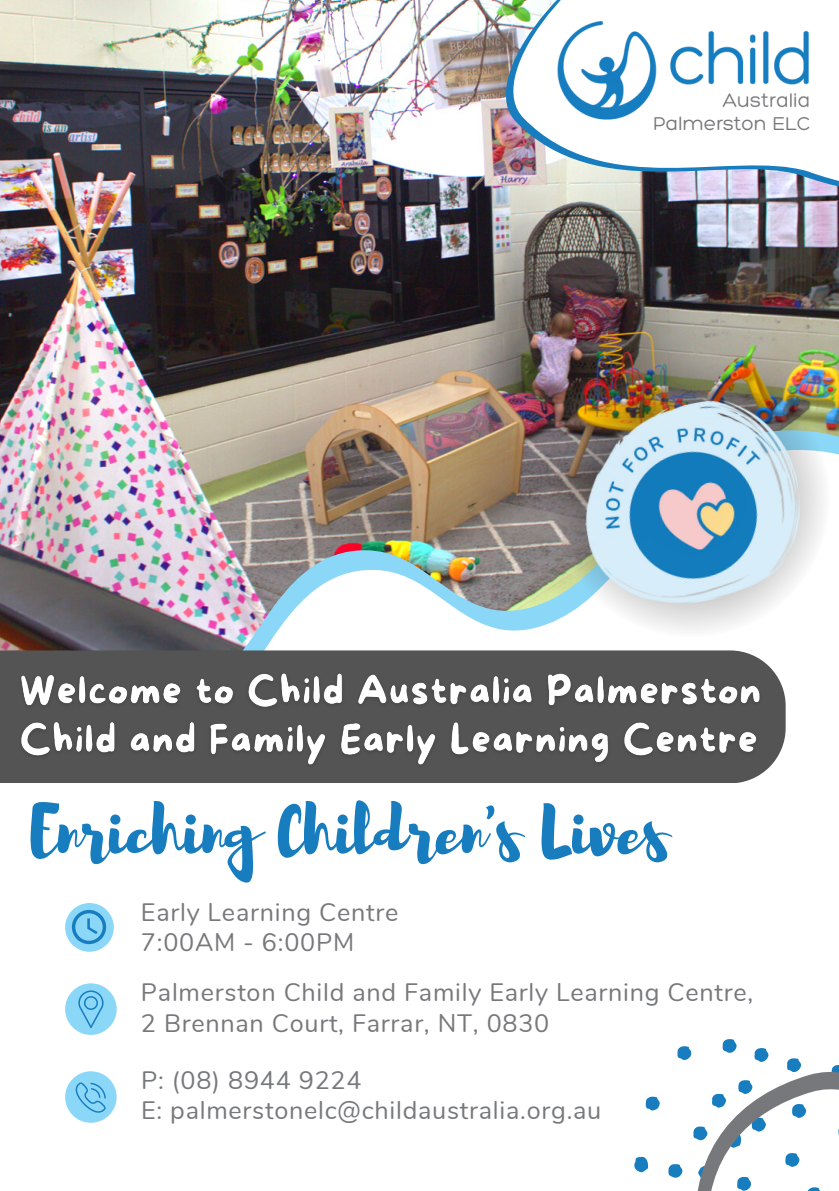
<style>
.page{position:relative;width:839px;height:1191px;background:#fff}
.page>*{position:absolute;margin:0;border:0;box-sizing:border-box;transform-origin:0 0}
.t1{font:67.2px "Brusher";color:#177dbf}
.t2{font:25.2px/30.2px "Nunito";letter-spacing:.03em;color:#77787b}
.t3{font:300 20.2px "Hero";color:#77787b}
</style>
<div class="page">
<img style="left:0;top:0;width:461px;height:105px">
<img style="left:0;top:125px;width:838px;height:1048px">
<img style="left:461px;top:0;width:377px;height:291px">
<img style="left:469px;top:0;width:369px;height:287px">
<img style="left:552px;top:360px;width:278px;height:277px">
<svg style="left:0;top:650px;width:785px;height:133px;background:#5e5e5e"></svg>
<div style="left:65px;top:1071px;width:52px;height:52px;background:#8bd7f8;border-radius:50%"></div>
<svg style="left:75px;top:1082px;width:31px;height:31px"></svg>
<div style="left:65px;top:983px;width:52px;height:52px;background:#8bd7f8;border-radius:50%"></div>
<svg style="left:78px;top:990px;width:25px;height:38px"></svg>
<img style="left:529px;top:0;width:309px;height:151px">
<div style="left:65px;top:903px;width:49px;height:49px;background:#8bd7f8;border-radius:50%"></div>
<svg style="left:72px;top:910px;width:34px;height:34px"></svg>
<img style="left:567px;top:388px;width:248px;height:231px">
<svg style="left:633px;top:1157px;width:15px;height:15px"></svg>
<svg style="left:645px;top:1097px;width:15px;height:14px"></svg>
<svg style="left:668px;top:1039px;width:171px;height:152px"></svg>
<img style="left:12px;top:667px;width:754px;height:106px">
<p class="t3" style="left:653px;top:111px;width:159px">Palmerston ELC</p>
<p class="t1" style="left:31px;top:787px;width:638px">Enriching Children's Lives</p>
<p class="t2" style="left:141px;top:898px;width:259px">Early Learning Centre</p>
<p class="t2" style="left:141px;top:928px;width:215px">7:00AM - 6:00PM</p>
<p class="t2" style="left:141px;top:978px;width:613px">Palmerston Child and Family Early Learning Centre,<br>2 Brennan Court, Farrar, NT, 0830</p>
<p class="t2" style="left:141px;top:1066px;width:222px">P: (08) 8944 9224</p>
<p class="t2" style="left:141px;top:1096px;width:462px">E: palmerstonelc@childaustralia.org.au</p>
</div>
